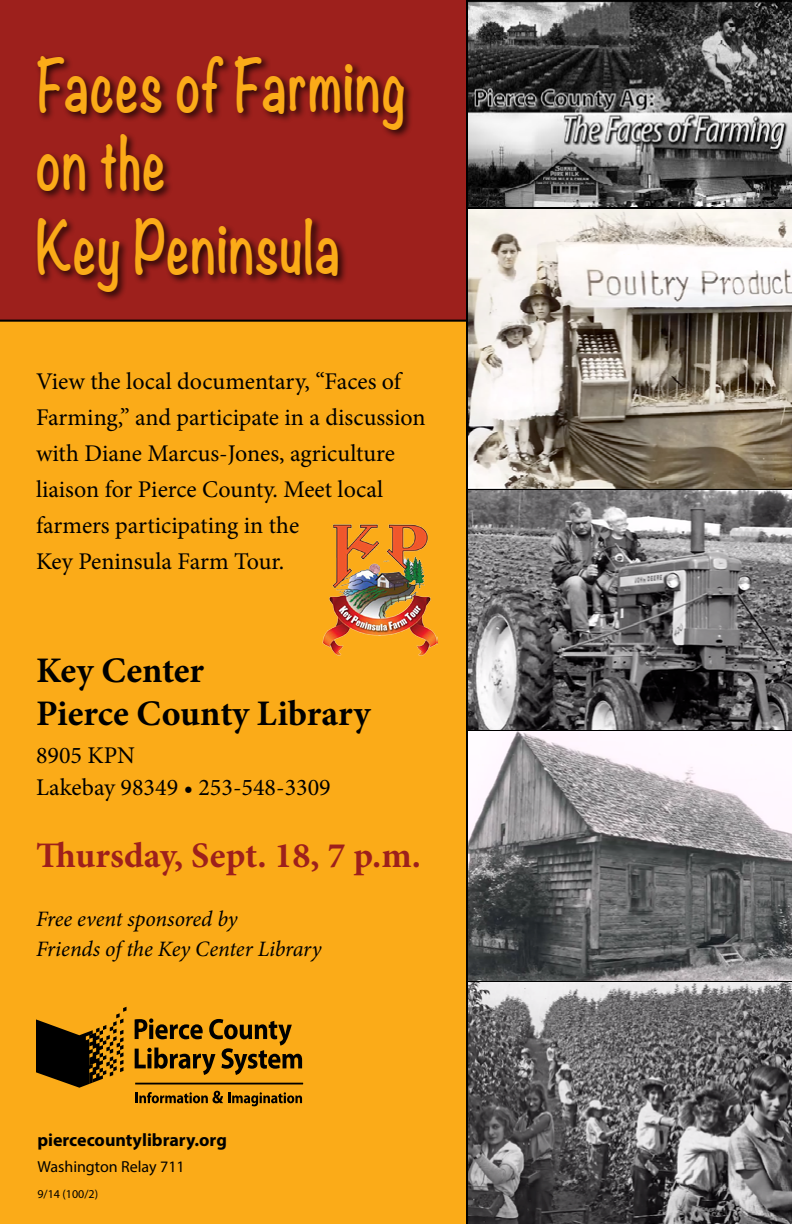
<style>
.page{position:relative;width:792px;height:1224px;background:#fff}
.page>*{position:absolute;margin:0;border:0;box-sizing:border-box;transform-origin:0 0}
.t1{font:700 64px/78px "Noteworthy";letter-spacing:.025em;color:#fbab18;scale:.75 1}
.t2{font:700 36px/43.2px "Minion Pro";letter-spacing:-.005em;color:#000}
.t3{font:700 36px "Minion Pro";color:#9d201c}
.t4{font:24px/36px "Minion Pro";color:#000}
.t5{font:italic 22px/30px "Minion Pro";letter-spacing:-.01em;color:#000}
.t6{font:700 18px "Myriad Pro";color:#000}
.t7{font:16px "Myriad Pro";color:#000}
.t8{font:12px "Myriad Pro";color:#000}
</style>
<div class="page">
<div style="left:0;top:322px;width:467px;height:902px;background:#fbab18"></div>
<img style="left:468px;top:0;width:324px;height:206px">
<img style="left:468px;top:209px;width:324px;height:279px">
<img style="left:468px;top:490px;width:324px;height:239px">
<img style="left:468px;top:731px;width:324px;height:493px">
<div style="left:0;top:0;width:468px;height:322px;background:#9d201c"></div>
<img style="left:321px;top:523px;width:117px;height:134px">
<hr style="left:135px;top:1083px;width:168px;height:1px;background:#000">
<svg style="left:136px;top:1091px;width:166px;height:15px;background:#a97310"></svg>
<svg style="left:135px;top:1018px;width:167px;height:57px;background:#af7710"></svg>
<svg style="left:36px;top:1007px;width:91px;height:81px;background:#7f560c"></svg>
<div style="left:35px;top:54px;width:379px;height:248px;background:#000;opacity:.75"></div>
<h1 class="t1" style="left:36px;top:45px;width:495px">Faces of Farming on the</h1>
<h1 class="t1" style="left:36px;top:207px;width:407px">Key Peninsula</h1>
<p class="t4" style="left:36px;top:363px;width:391px">View the local documentary, “Faces of Farming,” and participate in a discussion with Diane Marcus-Jones, agriculture liaison for Pierce County. Meet local farmers participating in the<br>Key Peninsula Farm Tour.</p>
<h2 class="t2" style="left:36px;top:648px;width:336px">Key Center<br>Pierce County Library</h2>
<p class="t4" style="left:36px;top:739px;width:296px;line-height:32px">8905 KPN<br>Lakebay 98349 • 253-548-3309</p>
<h2 class="t3" style="left:36px;top:830px;width:386px">Thursday, Sept. 18, 7 p.m.</h2>
<p class="t5" style="left:36px;top:904px;width:287px">Free event sponsored by<br>Friends of the Key Center Library</p>
<p class="t6" style="left:37px;top:1128px;width:191px">piercecountylibrary.org</p>
<p class="t7" style="left:37px;top:1157px;width:149px">Washington Relay 711</p>
<p class="t8" style="left:37px;top:1187px;width:62px">9/14 (100/2)</p>
</div>
